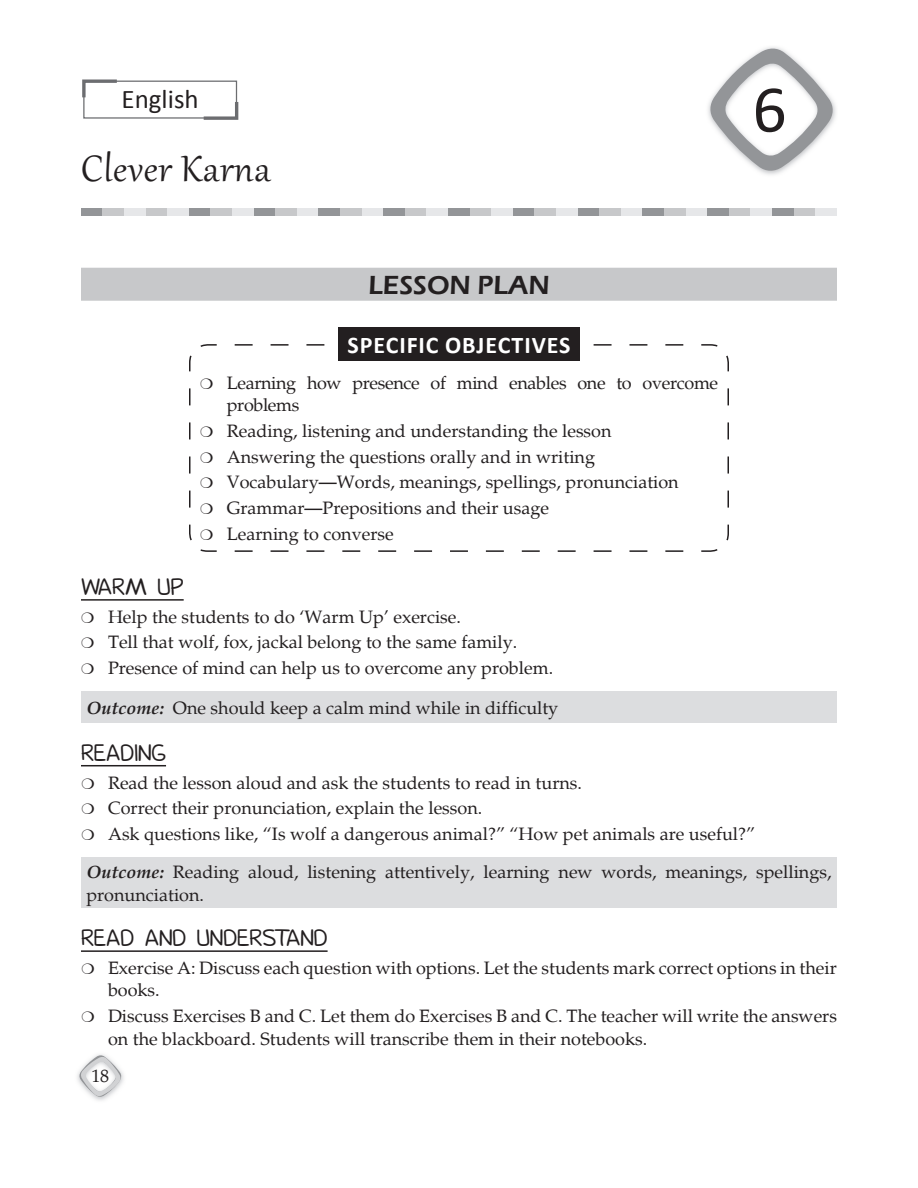
<style>
.page{position:relative;width:918px;height:1188px;background:#fff}
.page>*{position:absolute;margin:0;border:0;box-sizing:border-box;transform-origin:0 0}
.t1{font:67.5px "Calibri";color:#231f20}
.t2{font:45px "Gabriola";letter-spacing:.02em;color:#231f20}
.t3{font:600 27px "Eras ITC";color:#231f20}
.t4{font:27px "Calibri";color:#231f20}
.t5{font:700 24px "Calibri";letter-spacing:.04em;color:#fff}
.t6{font:21px "Donald";color:#231f20}
.t7{font:18px/25.8px "Palatino";color:#231f20}
.t8{font:18px/22.5px "Palatino";letter-spacing:-.02em;color:#231f20}
.s1{font-weight:700;font-style:italic}
</style>
<div class="page">
<div style="left:81px;top:208px;width:22px;height:8px;background:#939598"></div>
<div style="left:103px;top:208px;width:21px;height:8px;background:#c7c8ca"></div>
<div style="left:124px;top:208px;width:22px;height:8px;background:#e6e7e9"></div>
<div style="left:146px;top:208px;width:21px;height:8px;background:#c7c8ca"></div>
<div style="left:167px;top:208px;width:22px;height:8px;background:#e6e7e9"></div>
<div style="left:189px;top:208px;width:22px;height:8px;background:#939598"></div>
<div style="left:211px;top:208px;width:21px;height:8px;background:#c7c8ca"></div>
<div style="left:232px;top:208px;width:22px;height:8px;background:#e6e7e9"></div>
<div style="left:254px;top:208px;width:21px;height:8px;background:#939598"></div>
<div style="left:275px;top:208px;width:22px;height:8px;background:#c7c8ca"></div>
<div style="left:297px;top:208px;width:22px;height:8px;background:#e6e7e9"></div>
<div style="left:319px;top:208px;width:21px;height:8px;background:#939598"></div>
<div style="left:340px;top:208px;width:22px;height:8px;background:#c7c8ca"></div>
<div style="left:362px;top:208px;width:21px;height:8px;background:#e6e7e9"></div>
<div style="left:383px;top:208px;width:22px;height:8px;background:#939598"></div>
<div style="left:405px;top:208px;width:22px;height:8px;background:#c7c8ca"></div>
<div style="left:427px;top:208px;width:21px;height:8px;background:#e6e7e9"></div>
<div style="left:448px;top:208px;width:22px;height:8px;background:#939598"></div>
<div style="left:470px;top:208px;width:21px;height:8px;background:#c7c8ca"></div>
<div style="left:491px;top:208px;width:22px;height:8px;background:#e6e7e9"></div>
<div style="left:513px;top:208px;width:22px;height:8px;background:#939598"></div>
<div style="left:535px;top:208px;width:21px;height:8px;background:#c7c8ca"></div>
<div style="left:556px;top:208px;width:22px;height:8px;background:#e6e7e9"></div>
<div style="left:578px;top:208px;width:21px;height:8px;background:#939598"></div>
<div style="left:599px;top:208px;width:22px;height:8px;background:#c7c8ca"></div>
<div style="left:621px;top:208px;width:22px;height:8px;background:#e6e7e9"></div>
<div style="left:643px;top:208px;width:21px;height:8px;background:#939598"></div>
<div style="left:664px;top:208px;width:22px;height:8px;background:#c7c8ca"></div>
<div style="left:686px;top:208px;width:21px;height:8px;background:#e6e7e9"></div>
<div style="left:707px;top:208px;width:22px;height:8px;background:#939598"></div>
<div style="left:729px;top:208px;width:22px;height:8px;background:#c7c8ca"></div>
<div style="left:751px;top:208px;width:21px;height:8px;background:#e6e7e9"></div>
<div style="left:772px;top:208px;width:22px;height:8px;background:#939598"></div>
<div style="left:794px;top:208px;width:21px;height:8px;background:#c7c8ca"></div>
<div style="left:815px;top:208px;width:22px;height:8px;background:#e6e7e9"></div>
<div style="left:83px;top:81px;width:154px;height:38px;border:1px solid #6c6d70"></div>
<img style="left:708px;top:103px;width:128px;height:72px">
<svg style="left:709px;top:47px;width:125px;height:125px"></svg>
<img style="left:77px;top:1054px;width:47px;height:47px">
<svg style="left:82px;top:79px;width:38px;height:22px"></svg>
<svg style="left:200px;top:99px;width:39px;height:21px"></svg>
<svg style="left:79px;top:1055px;width:43px;height:42px"></svg>
<hr style="left:81px;top:599px;width:103px;height:2px;background:#231f20">
<hr style="left:81px;top:765px;width:85px;height:1px;background:#231f20">
<hr style="left:81px;top:950px;width:247px;height:2px;background:#231f20">
<div style="left:81px;top:692px;width:756px;height:31px;background:#dcdddf"></div>
<div style="left:81px;top:858px;width:756px;height:50px;background:#dcdddf"></div>
<svg style="left:189px;top:344px;width:540px;height:208px"></svg>
<div style="left:338px;top:327px;width:242px;height:34px;background:#231f20"></div>
<div style="left:81px;top:268px;width:756px;height:33px;background:#c7c8ca"></div>
<svg style="left:200px;top:378px;width:13px;height:12px"></svg>
<svg style="left:200px;top:426px;width:13px;height:12px"></svg>
<svg style="left:200px;top:452px;width:13px;height:12px"></svg>
<svg style="left:200px;top:478px;width:13px;height:11px"></svg>
<svg style="left:200px;top:503px;width:13px;height:12px"></svg>
<svg style="left:200px;top:529px;width:13px;height:12px"></svg>
<h3 class="t4" style="left:122px;top:82px;width:79px">English</h3>
<h2 class="t2" style="left:81px;top:140px;width:191px">Clever Karna</h2>
<h3 class="t3" style="left:368px;top:270px;width:183px">LESSON PLAN</h3>
<h3 class="t5" style="left:347px;top:330px;width:225px">SPECIFIC OBJECTIVES</h3>
<p class="t8" style="left:227px;top:372px;width:493px">Learning how presence of mind enables one to overcome problems</p>
<p class="t7" style="left:227px;top:418px;width:453px">Reading, listening and understanding the lesson Answering the questions orally and in writing Vocabulary—Words, meanings, spellings, pronunciation Grammar—Prepositions and their usage<br>Learning to converse</p>
<h1 class="t1" style="left:753px;top:67px;width:36px">6</h1>
<p class="t6" style="left:81px;top:578px;width:104px">WARM UP</p>
<p class="t7" style="left:108px;top:604px;width:447px">Help the students to do ‘Warm Up’ exercise.<br>Tell that wolf, fox, jackal belong to the same family.<br>Presence of mind can help us to overcome any problem.</p>
<p class="t7" style="left:86px;top:695px;width:473px"><span class="s1">Outcome:</span> One should keep a calm mind while in difficulty</p>
<p class="t6" style="left:81px;top:744px;width:87px">READING</p>
<p class="t7" style="left:108px;top:770px;width:649px">Read the lesson aloud and ask the students to read in turns.<br>Correct their pronunciation, explain the lesson.<br>Ask questions like, “Is wolf a dangerous animal?” “How pet animals are useful?”</p>
<p class="t7" style="left:86px;top:861px;width:747px;line-height:22.5px"><span class="s1">Outcome:</span> Reading aloud, listening attentively, learning new words, meanings, spellings, pronunciation.</p>
<p class="t6" style="left:81px;top:929px;width:248px">READ AND UNDERSTAND</p>
<p class="t7" style="left:108px;top:957px;width:730px;line-height:22.5px">Exercise A: Discuss each question with options. Let the students mark correct options in their books.</p>
<p class="t7" style="left:108px;top:1005px;width:731px;line-height:22.5px">Discuss Exercises B and C. Let them do Exercises B and C. The teacher will write the answers on the blackboard. Students will transcribe them in their notebooks.</p>
<p class="t7" style="left:92px;top:1063px;width:19px">18</p>
</div>
